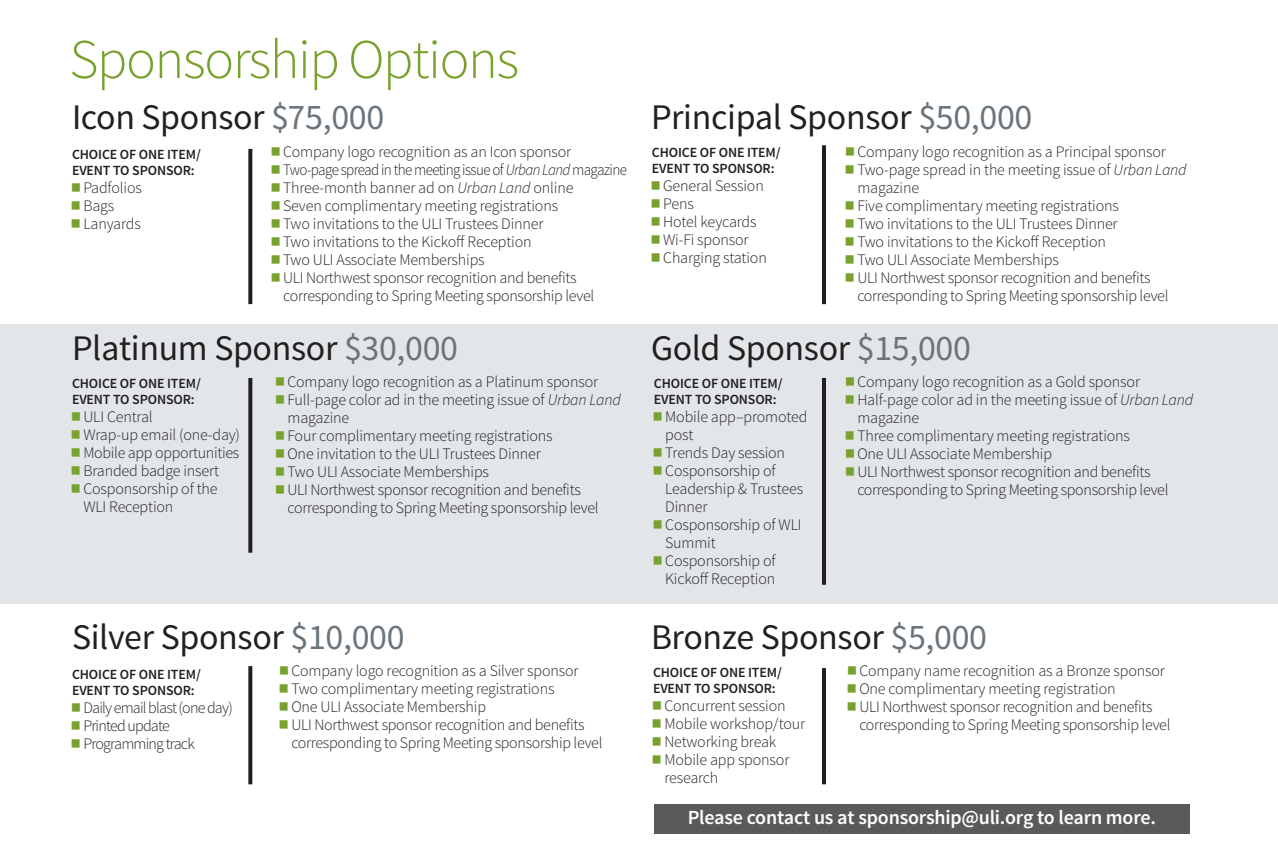
<style>
.page{position:relative;width:1278px;height:864px;background:#fff}
.page>*{position:absolute;margin:0;border:0;box-sizing:border-box;transform-origin:0 0}
.main_head{font:300 56px "Source Sans Pro";letter-spacing:-.025em;color:#78a22d}
.t1{font:36px "Source Sans Pro";letter-spacing:-.01em;color:#231f20}
.t2{font:600 20px "Source Sans Pro";letter-spacing:-.01em;color:#fff}
.t3{font:300 16px/18px "Source Sans Pro";letter-spacing:-.01em;color:#231f20}
.t4{font:300 16px "Source Sans Pro";letter-spacing:-.05em;color:#231f20}
.t5{font:300 16px "Source Sans Pro";letter-spacing:-.04em;color:#231f20;scale:.94 1}
.t6{font:600 14px/16px "Source Sans Pro";letter-spacing:-.01em;color:#231f20}
.s1{color:#6a747b}
.s2{font-style:italic}
</style>
<div class="page">
<div style="left:0;top:324px;width:1278px;height:280px;background:#e2e6e9"></div>
<hr style="left:822px;top:145px;width:4px;height:159px;background:#231f20">
<svg style="left:248px;top:149px;width:4px;height:155px"></svg>
<svg style="left:248px;top:378px;width:4px;height:175px"></svg>
<hr style="left:822px;top:378px;width:4px;height:207px;background:#231f20">
<svg style="left:248px;top:666px;width:4px;height:118px"></svg>
<hr style="left:822px;top:668px;width:4px;height:116px;background:#231f20">
<div style="left:654px;top:804px;width:536px;height:30px;background:#5a5a5d"></div>
<p class="main_head" style="left:70px;top:25px;width:451px">Sponsorship Options</p>
<p class="t1" style="left:72px;top:94px;width:314px">Icon Sponsor <span class="s1">$75,000</span></p>
<p class="t3" style="left:283px;top:143px;width:290px">Company logo recognition as an Icon sponsor</p>
<p class="t5" style="left:283px;top:160px;width:367px">Two-page spread in the meeting issue of <span class="s2">Urban Land</span> magazine</p>
<p class="t3" style="left:283px;top:179px;width:292px">Three-month banner ad on <span class="s2">Urban Land</span> online</p>
<p class="t3" style="left:283px;top:197px;width:276px">Seven complimentary meeting registrations</p>
<p class="t3" style="left:283px;top:215px;width:262px">Two invitations to the ULI Trustees Dinner</p>
<p class="t3" style="left:283px;top:233px;width:250px">Two invitations to the Kickoff Reception</p>
<p class="t3" style="left:283px;top:251px;width:203px">Two ULI Associate Memberships</p>
<p class="t3" style="left:283px;top:269px;width:313px">ULI Northwest sponsor recognition and benefits corresponding to Spring Meeting sponsorship level</p>
<p class="t6" style="left:72px;top:147px;width:130px">CHOICE OF ONE ITEM/<br>EVENT TO SPONSOR:</p>
<p class="t3" style="left:83px;top:179px;width:60px">Padfolios</p>
<p class="t3" style="left:83px;top:197px;width:32px">Bags</p>
<p class="t3" style="left:83px;top:215px;width:59px">Lanyards</p>
<p class="t1" style="left:72px;top:325px;width:388px">Platinum Sponsor <span class="s1">$30,000</span></p>
<p class="t3" style="left:287px;top:373px;width:312px">Company logo recognition as a Platinum sponsor</p>
<p class="t3" style="left:287px;top:391px;width:335px">Full-page color ad in the meeting issue of <span class="s2">Urban Land </span>magazine</p>
<p class="t3" style="left:287px;top:427px;width:267px">Four complimentary meeting registrations</p>
<p class="t3" style="left:287px;top:445px;width:255px">One invitation to the ULI Trustees Dinner</p>
<p class="t3" style="left:287px;top:463px;width:203px">Two ULI Associate Memberships</p>
<p class="t3" style="left:287px;top:481px;width:313px">ULI Northwest sponsor recognition and benefits corresponding to Spring Meeting sponsorship level</p>
<p class="t6" style="left:72px;top:376px;width:130px">CHOICE OF ONE ITEM/<br>EVENT TO SPONSOR:</p>
<p class="t3" style="left:83px;top:408px;width:71px">ULI Central</p>
<p class="t3" style="left:83px;top:426px;width:158px">Wrap-up email (one-day)</p>
<p class="t3" style="left:83px;top:444px;width:157px">Mobile app opportunities</p>
<p class="t3" style="left:83px;top:462px;width:137px">Branded badge insert</p>
<p class="t3" style="left:83px;top:480px;width:136px">Cosponsorship of the<br>WLI Reception</p>
<p class="t1" style="left:72px;top:615px;width:334px">Silver Sponsor <span class="s1">$10,000</span></p>
<p class="t3" style="left:291px;top:662px;width:289px">Company logo recognition as a Silver sponsor</p>
<p class="t3" style="left:291px;top:680px;width:265px">Two complimentary meeting registrations</p>
<p class="t3" style="left:291px;top:698px;width:196px">One ULI Associate Membership</p>
<p class="t3" style="left:291px;top:716px;width:313px">ULI Northwest sponsor recognition and benefits corresponding to Spring Meeting sponsorship level</p>
<p class="t6" style="left:72px;top:666px;width:130px">CHOICE OF ONE ITEM/<br>EVENT TO SPONSOR:</p>
<p class="t4" style="left:83px;top:698px;width:151px">Daily email blast (one day)</p>
<p class="t4" style="left:83px;top:716px;width:88px">Printed update</p>
<p class="t4" style="left:83px;top:734px;width:113px">Programming track</p>
<p class="t1" style="left:651px;top:94px;width:383px">Principal Sponsor <span class="s1">$50,000</span></p>
<p class="t3" style="left:857px;top:143px;width:310px">Company logo recognition as a Principal sponsor</p>
<p class="t3" style="left:857px;top:161px;width:331px">Two-page spread in the meeting issue of <span class="s2">Urban Land </span>magazine</p>
<p class="t3" style="left:857px;top:197px;width:263px">Five complimentary meeting registrations</p>
<p class="t3" style="left:857px;top:215px;width:262px">Two invitations to the ULI Trustees Dinner</p>
<p class="t3" style="left:857px;top:233px;width:250px">Two invitations to the Kickoff Reception</p>
<p class="t3" style="left:857px;top:251px;width:203px">Two ULI Associate Memberships</p>
<p class="t3" style="left:857px;top:269px;width:313px">ULI Northwest sponsor recognition and benefits corresponding to Spring Meeting sponsorship level</p>
<p class="t6" style="left:652px;top:145px;width:130px">CHOICE OF ONE ITEM/<br>EVENT TO SPONSOR:</p>
<p class="t3" style="left:663px;top:177px;width:102px">General Session</p>
<p class="t3" style="left:663px;top:195px;width:32px">Pens</p>
<p class="t3" style="left:663px;top:213px;width:95px">Hotel keycards</p>
<p class="t3" style="left:663px;top:231px;width:87px">Wi-Fi sponsor</p>
<p class="t3" style="left:663px;top:249px;width:105px">Charging station</p>
<p class="t1" style="left:651px;top:325px;width:322px">Gold Sponsor <span class="s1">$15,000</span></p>
<p class="t3" style="left:857px;top:373px;width:284px">Company logo recognition as a Gold sponsor</p>
<p class="t3" style="left:857px;top:391px;width:337px">Half-page color ad in the meeting issue of <span class="s2">Urban Land </span>magazine</p>
<p class="t3" style="left:857px;top:427px;width:274px">Three complimentary meeting registrations</p>
<p class="t3" style="left:857px;top:445px;width:196px">One ULI Associate Membership</p>
<p class="t3" style="left:857px;top:463px;width:313px">ULI Northwest sponsor recognition and benefits corresponding to Spring Meeting sponsorship level</p>
<p class="t6" style="left:654px;top:376px;width:130px">CHOICE OF ONE ITEM/<br>EVENT TO SPONSOR:</p>
<p class="t3" style="left:665px;top:408px;width:144px">Mobile app–promoted post</p>
<p class="t3" style="left:665px;top:444px;width:121px">Trends Day session</p>
<p class="t3" style="left:665px;top:462px;width:139px">Cosponsorship of<br>Leadership &amp; Trustees<br>Dinner</p>
<p class="t3" style="left:665px;top:516px;width:138px">Cosponsorship of WLI<br>Summit</p>
<p class="t3" style="left:665px;top:552px;width:112px">Cosponsorship of<br>Kickoff Reception</p>
<p class="t1" style="left:651px;top:615px;width:338px">Bronze Sponsor <span class="s1">$5,000</span></p>
<p class="t3" style="left:859px;top:662px;width:307px">Company name recognition as a Bronze sponsor</p>
<p class="t3" style="left:859px;top:680px;width:258px">One complimentary meeting registration</p>
<p class="t3" style="left:859px;top:698px;width:313px">ULI Northwest sponsor recognition and benefits corresponding to Spring Meeting sponsorship level</p>
<p class="t6" style="left:653px;top:664px;width:130px">CHOICE OF ONE ITEM/<br>EVENT TO SPONSOR:</p>
<p class="t3" style="left:664px;top:696px;width:123px">Concurrent session</p>
<p class="t3" style="left:664px;top:714px;width:142px">Mobile workshop/tour</p>
<p class="t3" style="left:664px;top:732px;width:113px">Networking break</p>
<p class="t3" style="left:664px;top:750px;width:127px">Mobile app sponsor research</p>
<p class="t2" style="left:688px;top:805px;width:470px">Please contact us at sponsorship@uli.org to learn more.</p>
</div>
